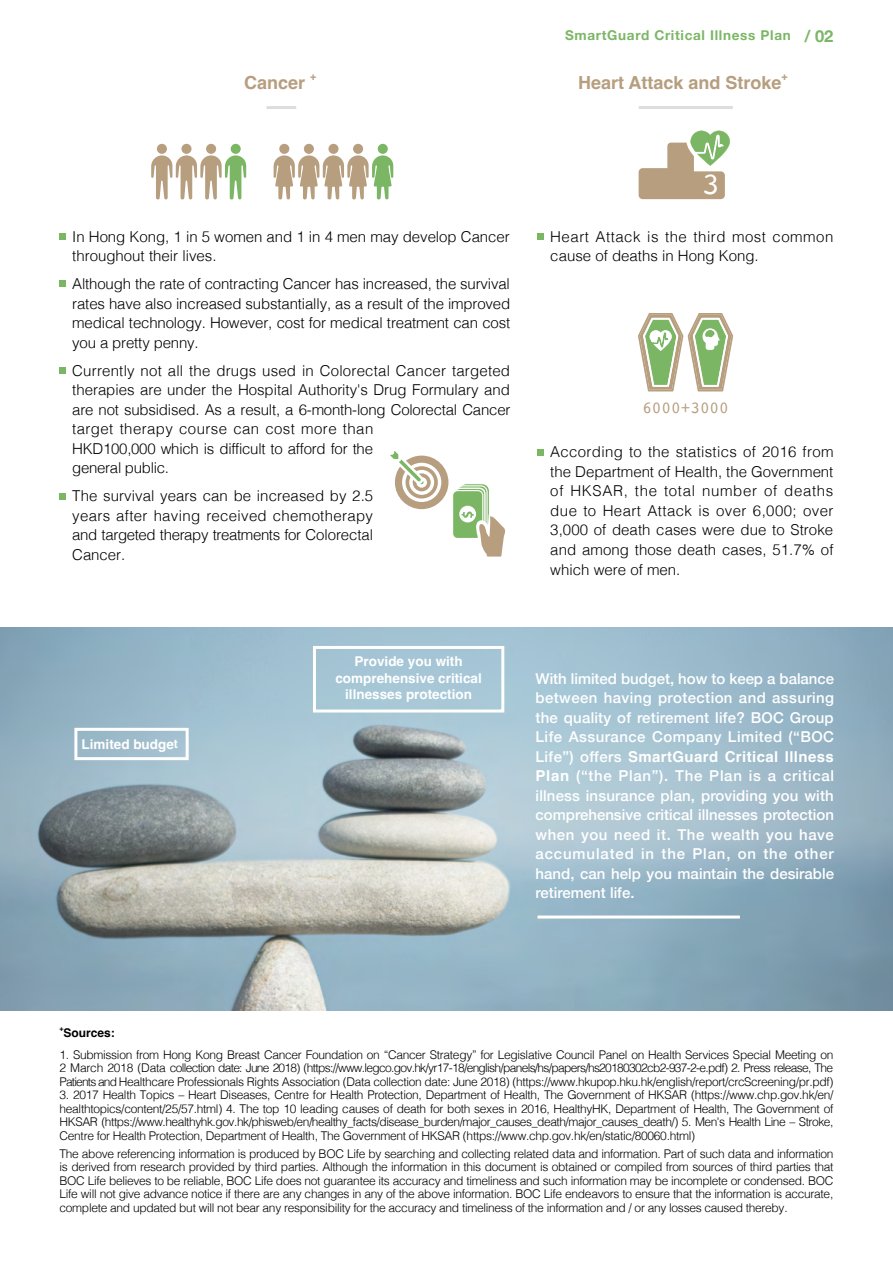
<style>
.page{position:relative;width:893px;height:1263px;background:#fff}
.page>*{position:absolute;margin:0;border:0;box-sizing:border-box;transform-origin:0 0}
.t1{font:31.35px "Courier";color:#fff}
.t2{font:700 18px "Helvetica";color:#b69e7f}
.t3{font:16.8px "Courier";color:#b69e7f;scale:.95 1}
.t4{font:300 15px/19.5px "Helvetica";color:#000;text-align:justify}
.t5{font:500 15px/19.5px "Helvetica Neue";color:#fff;text-align:justify}
.t6{font:300 15px/19.5px "Helvetica";letter-spacing:.035em;color:#000}
.t7{font:700 15px "Helvetica";letter-spacing:.025em;color:#fff}
.t8{font:700 13.5px/16.5px "Helvetica";color:#fff;text-align:center}
.t9{font:700 13.5px "Helvetica Neue";letter-spacing:.05em;color:#7bb665}
.t10{font:300 12px/13.5px "Helvetica";letter-spacing:-.025em;color:#000;text-align:justify}
.t11{font:700 12px "Helvetica";color:#000}
.t12{font:700 10.5px "Helvetica";color:#b69e7f}
.t13{font:700 7.05px "Helvetica";color:#000}
.s1{font-size:16.5px}
.s2{font-size:12px}
.s3{font-family:"Helvetica Neue";font-weight:500}
.s4{font-family:"Helvetica";font-weight:700}
</style>
<div class="page">
<img style="left:0;top:627px;width:893px;height:383px">
<div style="left:74px;top:728px;width:115px;height:32px;border:3px solid #fff"></div>
<div style="left:313px;top:646px;width:191px;height:66px;border:3px solid #fff"></div>
<div style="left:60px;top:233px;width:6px;height:7px;background:#7bb665"></div>
<svg style="left:60px;top:281px;width:6px;height:6px"></svg>
<div style="left:60px;top:367px;width:6px;height:7px;background:#7bb665"></div>
<svg style="left:60px;top:493px;width:6px;height:6px"></svg>
<div style="left:538px;top:233px;width:6px;height:7px;background:#7bb665"></div>
<svg style="left:538px;top:449px;width:6px;height:6px"></svg>
<hr style="left:266px;top:106px;width:30px;height:3px;background:#dcddde">
<hr style="left:639px;top:106px;width:94px;height:3px;background:#dcddde">
<hr style="left:538px;top:915px;width:202px;height:3px;background:#fff">
<svg style="left:390px;top:451px;width:116px;height:106px"></svg>
<svg style="left:638px;top:313px;width:95px;height:78px"></svg>
<div style="left:157px;top:144px;width:10px;height:10px;background:#b69e7f;border-radius:50%"></div>
<div style="left:181px;top:144px;width:11px;height:10px;background:#b69e7f;border-radius:50%"></div>
<div style="left:206px;top:144px;width:10px;height:10px;background:#b69e7f;border-radius:50%"></div>
<svg style="left:151px;top:155px;width:95px;height:45px"></svg>
<div style="left:231px;top:144px;width:10px;height:10px;background:#7bb665;border-radius:50%"></div>
<div style="left:279px;top:144px;width:10px;height:10px;background:#b69e7f;border-radius:50%"></div>
<div style="left:304px;top:144px;width:10px;height:10px;background:#b69e7f;border-radius:50%"></div>
<div style="left:328px;top:144px;width:10px;height:10px;background:#b69e7f;border-radius:50%"></div>
<div style="left:353px;top:144px;width:10px;height:10px;background:#b69e7f;border-radius:50%"></div>
<div style="left:378px;top:144px;width:10px;height:10px;background:#7bb665;border-radius:50%"></div>
<svg style="left:274px;top:155px;width:119px;height:45px"></svg>
<svg style="left:639px;top:130px;width:91px;height:69px"></svg>
<p class="t9" style="left:565px;top:25px;width:270px">SmartGuard Critical Illness Plan <span class="s1">/ 02</span></p>
<h2 class="t2" style="left:244px;top:72px;width:63px">Cancer</h2>
<p class="t12" style="left:310px;top:70px;width:8px">+</p>
<h2 class="t2" style="left:578px;top:72px;width:205px">Heart Attack and Stroke</h2>
<p class="t12" style="left:781px;top:70px;width:8px">+</p>
<p class="t4" style="left:72px;top:226px;width:439px">In Hong Kong, 1 in 5 women and 1 in 4 men may develop Cancer throughout their lives.</p>
<p class="t4" style="left:72px;top:273px;width:439px">Although the rate of contracting Cancer has increased, the survival rates have also increased substantially, as a result of the improved medical technology. However, cost for medical treatment can cost you a pretty penny.</p>
<p class="t4" style="left:72px;top:360px;width:440px;text-align:left">Currently not all the drugs used in Colorectal Cancer targeted therapies are under the Hospital Authority's Drug Formulary and are not subsidised. As a result, a 6-month-long Colorectal Cancer target therapy course can cost more than<br>HKD100,000 which is difficult to afford for the<br>general public.</p>
<p class="t4" style="left:72px;top:485px;width:302px">The survival years can be increased by 2.5 years after having received chemotherapy and targeted therapy treatments for Colorectal Cancer.</p>
<h1 class="t1" style="left:701px;top:160px;width:20px">3</h1>
<p class="t6" style="left:550px;top:226px;width:285px">Heart Attack is the third most common cause of deaths in Hong Kong.</p>
<h3 class="t3" style="left:642px;top:394px;width:93px">6000+3000</h3>
<p class="t4" style="left:550px;top:441px;width:285px">According to the statistics of 2016 from the Department of Health, the Government of HKSAR, the total number of deaths due to Heart Attack is over 6,000; over 3,000 of death cases were due to Stroke and among those death cases, 51.7% of which were of men.</p>
<p class="t8" style="left:82px;top:737px;width:98px">Limited budge<span class="s2">t</span></p>
<p class="t8" style="left:335px;top:654px;width:148px">Provide you with comprehensive critical illnesses protection</p>
<p class="t5" style="left:536px;top:667px;width:300px">With limited budget, how to keep a balance between having protection and assuring the quality of retirement life? BOC Group Life Assurance Company Limited (“BOC</p>
<p class="t7" style="left:536px;top:747px;width:300px"><span class="s3">Life”) offers</span> SmartGuard Critical Illness</p>
<p class="t5" style="left:536px;top:765px;width:300px"><span class="s4">Plan</span> (“the Plan”). The Plan is a critical illness insurance plan, providing you with comprehensive critical illnesses protection when you need it. The wealth you have accumulated in the Plan, on the other hand, can help you maintain the desirable retirement life.</p>
<p class="t13" style="left:60px;top:1025px;width:6px">+</p>
<p class="t11" style="left:64px;top:1026px;width:53px">Sources:</p>
<p class="t10" style="left:60px;top:1047px;width:775px">1. Submission from Hong Kong Breast Cancer Foundation on “Cancer Strategy” for Legislative Council Panel on Health Services Special Meeting on 2 March 2018 (Data collection date: June 2018) (https://www.legco.gov.hk/yr17-18/english/panels/hs/papers/hs20180302cb2-937-2-e.pdf) 2. Press release, The Patients and Healthcare Professionals Rights Association (Data collection date: June 2018) (https://www.hkupop.hku.hk/english/report/crcScreening/pr.pdf)</p>
<p class="t10" style="left:60px;top:1087px;width:775px">3. 2017 Health Topics – Heart Diseases, Centre for Health Protection, Department of Health, The Government of HKSAR (https://www.chp.gov.hk/en/ healthtopics/content/25/57.html) 4. The top 10 leading causes of death for both sexes in 2016, HealthyHK, Department of Health, The Government of HKSAR (https://www.healthyhk.gov.hk/phisweb/en/healthy_facts/disease_burden/major_causes_death/major_causes_death/) 5. Men's Health Line – Stroke, Centre for Health Protection, Department of Health, The Government of HKSAR (https://www.chp.gov.hk/en/static/80060.html)</p>
<p class="t10" style="left:60px;top:1146px;width:775px">The above referencing information is produced by BOC Life by searching and collecting related data and information. Part of such data and information is derived from research provided by third parties. Although the information in this document is obtained or compiled from sources of third parties that BOC Life believes to be reliable, BOC Life does not guarantee its accuracy and timeliness and such information may be incomplete or condensed. BOC Life will not give advance notice if there are any changes in any of the above information. BOC Life endeavors to ensure that the information is accurate, complete and updated but will not bear any responsibility for the accuracy and timeliness of the information and / or any losses caused thereby.</p>
</div>
